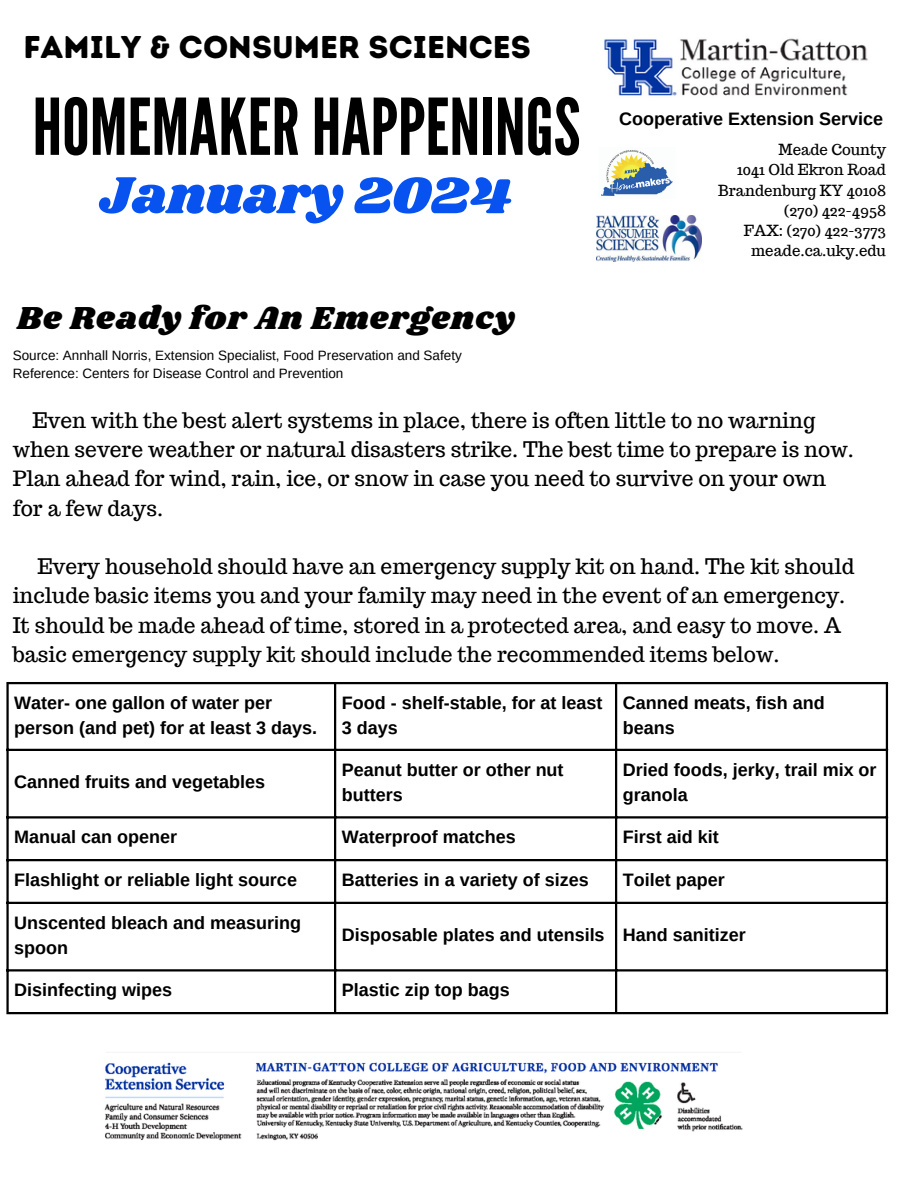
<style>
.page{position:relative;width:918px;height:1188px;background:#fff}
.page>*{position:absolute;margin:0;border:0;box-sizing:border-box;transform-origin:0 0}
.t1{font:78px "League Gothic";color:#000}
.t2{font:54px "Shrikhand";color:#0853f0}
.t3{font:33px "Shrikhand";letter-spacing:.03em;color:#000}
.t4{font:31.5px "Intro Rust Base";color:#000}
.t5{font:21px/29.2px "Trocchi";color:#000}
.t6{font:700 18px/24.8px "Arimo";color:#000}
.t7{font:15px "Trocchi";color:#000}
.t8{font:13.5px "Arimo";color:#000}
</style>
<div class="page">
<img style="left:597px;top:215px;width:104px;height:46px">
<img style="left:601px;top:150px;width:72px;height:46px">
<hr style="left:6px;top:684px;width:3px;height:328px;background:#000">
<hr style="left:334px;top:684px;width:2px;height:328px;background:#000">
<hr style="left:615px;top:684px;width:2px;height:328px;background:#000">
<hr style="left:886px;top:684px;width:2px;height:328px;background:#000">
<hr style="left:6px;top:682px;width:882px;height:2px;background:#000">
<hr style="left:6px;top:749px;width:882px;height:2px;background:#000">
<hr style="left:6px;top:816px;width:882px;height:3px;background:#000">
<hr style="left:6px;top:859px;width:882px;height:2px;background:#000">
<hr style="left:6px;top:902px;width:882px;height:2px;background:#000">
<hr style="left:6px;top:969px;width:882px;height:3px;background:#000">
<hr style="left:6px;top:1012px;width:882px;height:2px;background:#000">
<img style="left:104px;top:1062px;width:639px;height:79px">
<img style="left:604px;top:38px;width:264px;height:58px">
<p class="t4" style="left:23px;top:28px;width:509px">FAMILY &amp; CONSUMER SCIENCES</p>
<p class="t1" style="left:33px;top:82px;width:549px">HOMEMAKERHAPPENINGS</p>
<p class="t2" style="left:100px;top:158px;width:413px">January 2024</p>
<p class="t3" style="left:17px;top:296px;width:499px">Be Ready for An Emergency</p>
<p class="t8" style="left:13px;top:348px;width:451px">Source: Annhall Norris, Extension Specialist, Food Preservation and Safety</p>
<p class="t8" style="left:13px;top:366px;width:332px">Reference: Centers for Disease Control and Prevention</p>
<p class="t6" style="left:619px;top:106px;width:265px">Cooperative Extension Service</p>
<p class="t7" style="left:779px;top:140px;width:109px">Meade County</p>
<p class="t7" style="left:737px;top:160px;width:151px">1041 Old Ekron Road</p>
<p class="t7" style="left:718px;top:180px;width:169px">Brandenburg KY 40108</p>
<p class="t7" style="left:784px;top:201px;width:103px">(270) 422-4958</p>
<p class="t7" style="left:744px;top:221px;width:144px">FAX: (270) 422-3773</p>
<p class="t7" style="left:751px;top:241px;width:136px">meade.ca.uky.edu</p>
<p class="t5" style="left:13px;top:406px;width:842px;text-indent:20px">Even with the best alert systems in place, there is often little to no warning when severe weather or natural disasters strike. The best time to prepare is now.<br>Plan ahead for wind, rain, ice, or snow in case you need to survive on your own for a few days.</p>
<p class="t5" style="left:13px;top:552px;width:843px;text-indent:25px">Every household should have an emergency supply kit on hand. The kit should include basic items you and your family may need in the event of an emergency.<br>It should be made ahead of time, stored in a protected area, and easy to move. A basic emergency supply kit should include the recommended items below.</p>
<p class="t6" style="left:14px;top:690px;width:304px">Water- one gallon of water per person (and pet) for at least 3 days.</p>
<p class="t6" style="left:342px;top:690px;width:262px">Food - shelf-stable, for at least<br>3 days</p>
<p class="t6" style="left:623px;top:690px;width:203px">Canned meats, fish and beans</p>
<p class="t6" style="left:14px;top:770px;width:252px">Canned fruits and vegetables</p>
<p class="t6" style="left:342px;top:757px;width:223px">Peanut butter or other nut butters</p>
<p class="t6" style="left:623px;top:757px;width:255px">Dried foods, jerky, trail mix or granola</p>
<p class="t6" style="left:14px;top:825px;width:164px">Manual can opener</p>
<p class="t6" style="left:342px;top:825px;width:175px">Waterproof matches</p>
<p class="t6" style="left:623px;top:825px;width:97px">First aid kit</p>
<p class="t6" style="left:14px;top:867px;width:284px">Flashlight or reliable light source</p>
<p class="t6" style="left:342px;top:867px;width:248px">Batteries in a variety of sizes</p>
<p class="t6" style="left:623px;top:867px;width:103px">Toilet paper</p>
<p class="t6" style="left:14px;top:910px;width:288px">Unscented bleach and measuring spoon</p>
<p class="t6" style="left:342px;top:923px;width:264px">Disposable plates and utensils</p>
<p class="t6" style="left:623px;top:923px;width:124px">Hand sanitizer</p>
<p class="t6" style="left:14px;top:978px;width:159px">Disinfecting wipes</p>
<p class="t6" style="left:342px;top:978px;width:169px">Plastic zip top bags</p>
</div>
